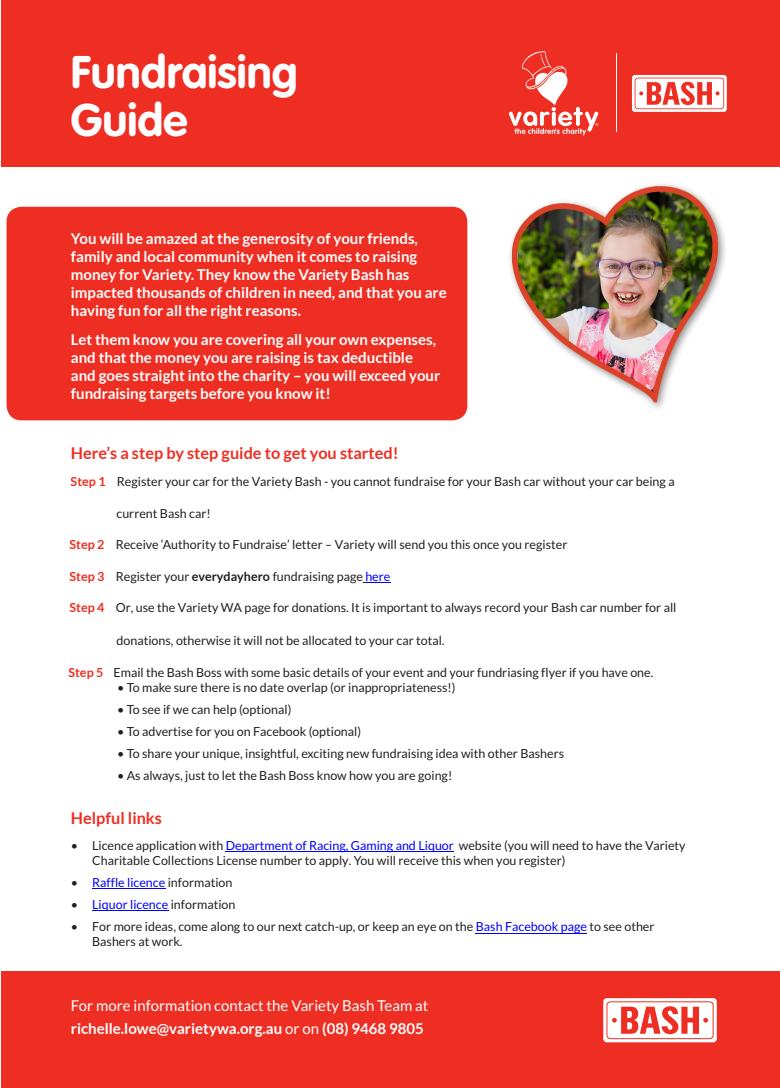
<style>
.page{position:relative;width:780px;height:1088px;background:#fff}
.page>*{position:absolute;margin:0;border:0;box-sizing:border-box;transform-origin:0 0}
.t1{font:700 45px/47.5px "VAG Rounded Std";color:#fff}
.SUB_HEAD_2{font:700 16.25px "Lato";color:#ee2e22}
.SUB_HEAD_2-2{font:700 15px/18px "Lato";color:#fff}
.t2{font:15px/22.5px "Lato";color:#fff}
.BODU{font:12.5px/15px "Lato";color:#231f20}
.t3{font:12.5px "Lato";color:#00f}
.s1{font-weight:700;color:#ee2e22}
.s2{font-weight:700}
.s3{color:#00f}
.s4{color:#231f20}
</style>
<div class="page">
<div style="left:7px;top:207px;width:460px;height:213px;background:#ee2e22;border-radius:15px"></div>
<div style="left:1px;top:1px;width:778px;height:166px;background:#ee2e22"></div>
<div style="left:1px;top:971px;width:778px;height:117px;background:#ee2e22"></div>
<img style="left:509px;top:184px;width:216px;height:224px">
<svg style="left:632px;top:75px;width:94px;height:37px"></svg>
<svg style="left:634px;top:78px;width:90px;height:31px"></svg>
<hr style="left:616px;top:53px;width:1px;height:78px;background:#fff">
<svg style="left:509px;top:51px;width:89px;height:84px"></svg>
<svg style="left:603px;top:998px;width:113px;height:44px"></svg>
<svg style="left:606px;top:1001px;width:107px;height:38px"></svg>
<hr style="left:226px;top:851px;width:228px;height:1px;background:#00f">
<hr style="left:92px;top:888px;width:73px;height:1px;background:#00f">
<hr style="left:92px;top:910px;width:76px;height:1px;background:#00f">
<hr style="left:476px;top:932px;width:111px;height:1px;background:#00f">
<svg style="left:363px;top:582px;width:27px;height:1px"></svg>
<p class="t1" style="left:71px;top:51px;width:228px">Fundraising<br>Guide</p>
<p class="SUB_HEAD_2-2" style="left:71px;top:229px;width:377px">You will be amazed at the generosity of your friends, family and local community when it comes to raising money for Variety. They know the Variety Bash has impacted thousands of children in need, and that you are having fun for all the right reasons.</p>
<p class="SUB_HEAD_2-2" style="left:71px;top:330px;width:371px">Let them know you are covering all your own expenses, and that the money you are raising is tax deductible and goes straight into the charity – you will exceed your fundraising targets before you know it!</p>
<p class="SUB_HEAD_2" style="left:71px;top:444px;width:329px">Here’s a step by step guide to get you started!</p>
<p class="BODU" style="left:71px;top:474px;width:605px"><span class="s1">Step 1</span> Register your car for the Variety Bash - you cannot fundraise for your Bash car without your car being a</p>
<p class="BODU" style="left:116px;top:505px;width:96px">current Bash car!</p>
<p class="BODU" style="left:70px;top:537px;width:499px"><span class="s1">Step 2</span> Receive ‘Authority to Fundraise’ letter – Variety will send you this once you register</p>
<p class="BODU" style="left:70px;top:568px;width:322px"><span class="s1">Step</span> <span class="s1">3</span> Register your <span class="s2">everydayhero</span> fundraising page <span class="s3">here</span></p>
<p class="BODU" style="left:70px;top:600px;width:608px"><span class="s1">Step</span> <span class="s1">4</span> Or, use the Variety WA page for donations. It is important to always record your Bash car number for all</p>
<p class="BODU" style="left:116px;top:633px;width:329px">donations, otherwise it will not be allocated to your car total.</p>
<p class="BODU" style="left:68px;top:665px;width:586px"><span class="s1">Step</span> <span class="s1">5</span> Email the Bash Boss with some basic details of your event and your fundriasing flyer if you have one.</p>
<p class="BODU" style="left:117px;top:679px;width:340px">• To make sure there is no date overlap (or inappropriateness!)</p>
<p class="BODU" style="left:117px;top:701px;width:176px">• To see if we can help (optional)</p>
<p class="BODU" style="left:117px;top:723px;width:246px">• To advertise for you on Facebook (optional)</p>
<p class="BODU" style="left:117px;top:746px;width:448px">• To share your unique, insightful, exciting new fundraising idea with other Bashers</p>
<p class="BODU" style="left:117px;top:768px;width:337px">• As always, just to let the Bash Boss know how you are going!</p>
<p class="SUB_HEAD_2" style="left:71px;top:809px;width:93px">Helpful links</p>
<p class="BODU" style="left:92px;top:838px;width:595px;text-indent:-21px">• Licence application with <span class="s3">Department of Racing, Gaming and Liquor</span> website (you will need to have the Variety<br>Charitable Collections License number to apply. You will receive this when you register)</p>
<p class="t3" style="left:71px;top:875px;width:163px"><span class="s4">•</span> Raffle licence <span class="s4">information</span></p>
<p class="t3" style="left:71px;top:897px;width:166px"><span class="s4">•</span> Liquor licence <span class="s4">information</span></p>
<p class="BODU" style="left:92px;top:919px;width:564px;text-indent:-21px">• For more ideas, come along to our next catch-up, or keep an eye on the <span class="s3">Bash Facebook page</span> to see other<br>Bashers at work.</p>
<p class="t2" style="left:71px;top:995px;width:359px">For more information contact the Variety Bash Team at <span class="s2">richelle.lowe@varietywa.org.au</span> or on <span class="s2">(08) 9468 9805</span></p>
</div>
